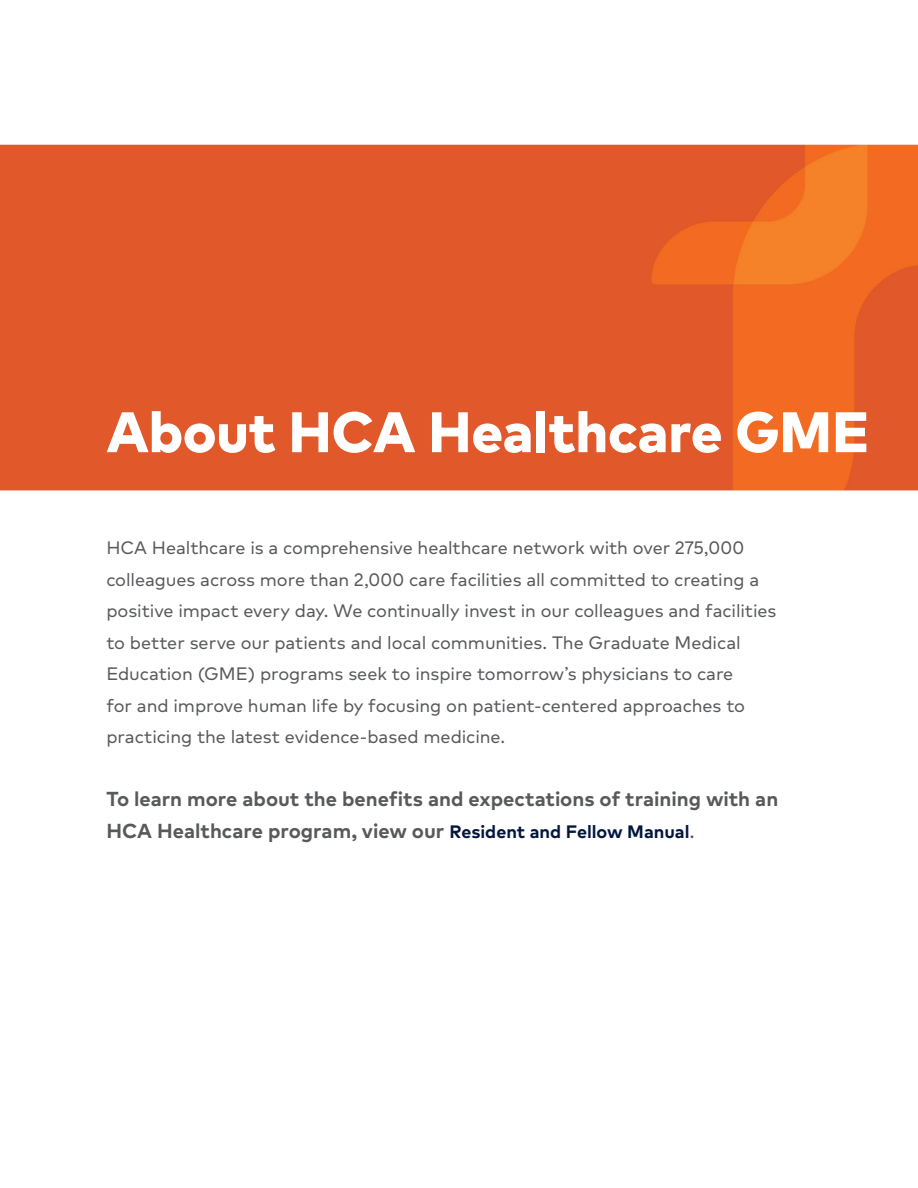
<style>
.page{position:relative;width:918px;height:1188px;background:#fff}
.page>*{position:absolute;margin:0;border:0;box-sizing:border-box;transform-origin:0 0}
.t1{font:800 57px "Markfor HCA";letter-spacing:-.005em;color:#fff}
.t2{font:700 20.25px/31.5px "Markfor HCA";color:#58595b}
.t3{font:18px/31.5px "Markfor HCA";letter-spacing:-.005em;color:#58595b}
.s1{font-size:18px;color:#03173e}
.s2{font-weight:400}
</style>
<div class="page">
<img style="left:0;top:145px;width:918px;height:345px">
<h1 class="t1" style="left:106px;top:386px;width:296px">Healthcare</h1>
<h2 class="t1" style="left:106px;top:388px;width:764px">About HCA Healthcare GME</h2>
<p class="t3" style="left:106px;top:532px;width:672px">HCA Healthcare is a comprehensive healthcare network with over 275,000 colleagues across more than 2,000 care facilities all committed to creating a positive impact every day. We continually invest in our colleagues and facilities to better serve our patients and local communities. The Graduate Medical Education (GME) programs seek to inspire tomorrow’s physicians to care<br>for and improve human life by focusing on patient-centered approaches to practicing the latest evidence-based medicine.</p>
<p class="t2" style="left:106px;top:782px;width:673px">To learn more about the benefits and expectations of training with an<br>HCA Healthcare program, view our <span class="s1">Resident and Fellow Manual</span><span class="s2">.</span></p>
</div>
